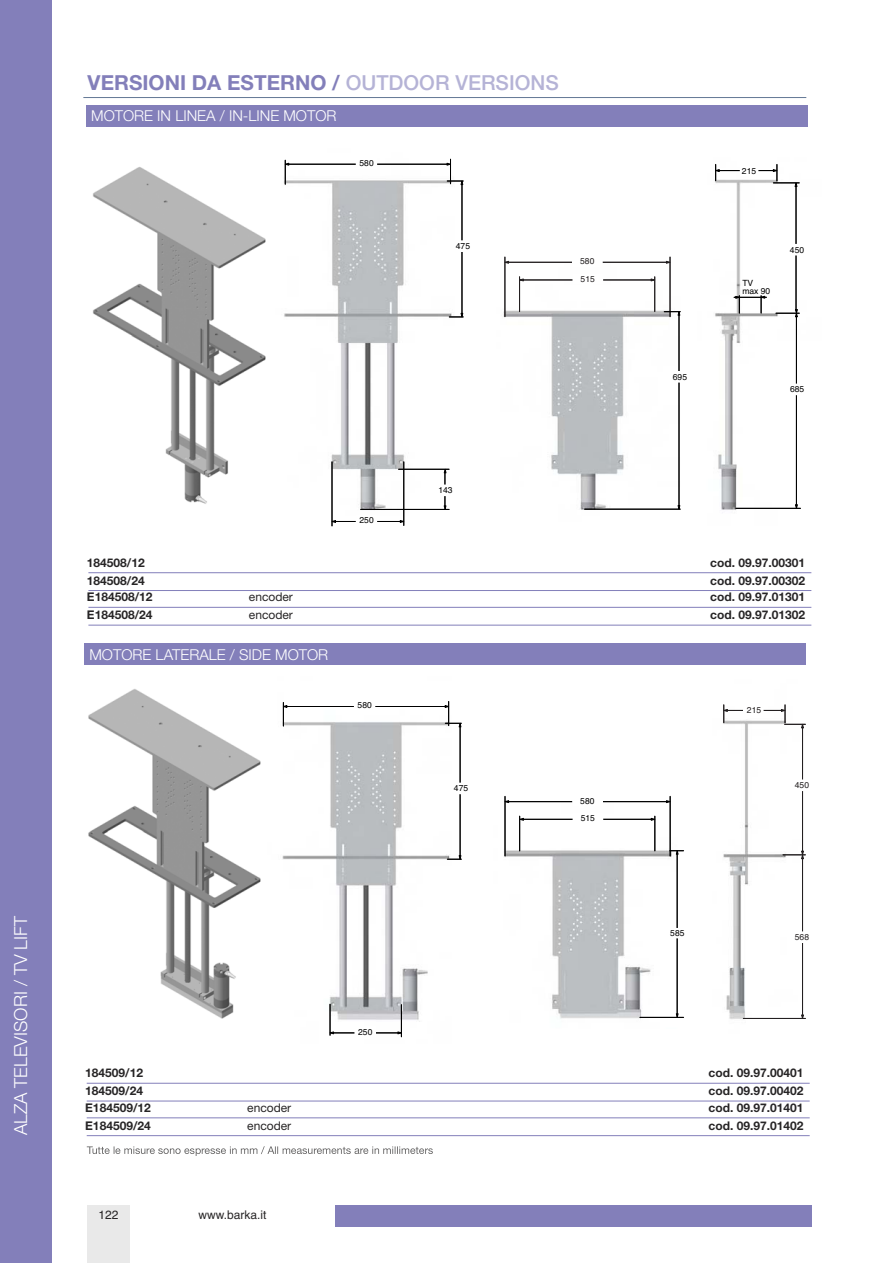
<style>
.page{position:relative;width:893px;height:1263px;background:#fff}
.page>*{position:absolute;margin:0;border:0;box-sizing:border-box;transform-origin:0 0}
.t1{font:700 20.7px "Helvetica Neue LT Std";color:#837fba}
.t2{font:300 18px "Helvetica Neue LT Std";color:#fff}
.t3{font:300 15px "Helvetica Neue LT Std";color:#fff}
.t4{font:700 12px "Helvetica Neue LT Std";color:#272526}
.t5{font:12px "Helvetica Neue LT Std";color:#272526}
.t6{font:12px "Helvetica";color:#272526}
.t7{font:8.55px/17.4px "Helvetica";color:#000}
.t8{font:8.55px/17.4px "Helvetica";color:#231f20}
.s1{font-weight:500;color:#b5b3d6}
</style>
<div class="page">
<img style="left:84px;top:643px;width:200px;height:376px">
<img style="left:504px;top:795px;width:180px;height:224px">
<hr style="left:640px;top:1017px;width:44px;height:1px;background:#000">
<hr style="left:677px;top:854px;width:1px;height:160px;background:#000">
<svg style="left:671px;top:850px;width:13px;height:4px"></svg>
<hr style="left:505px;top:796px;width:1px;height:60px;background:#000">
<hr style="left:670px;top:796px;width:1px;height:60px;background:#000">
<hr style="left:509px;top:801px;width:157px;height:1px;background:#000">
<div style="left:573px;top:796px;width:29px;height:10px;background:#fff"></div>
<hr style="left:523px;top:819px;width:128px;height:1px;background:#000">
<div style="left:573px;top:814px;width:30px;height:9px;background:#fff"></div>
<hr style="left:519px;top:816px;width:1px;height:35px;background:#000">
<hr style="left:654px;top:816px;width:1px;height:35px;background:#000">
<div style="left:669px;top:928px;width:23px;height:10px;background:#fff"></div>
<img style="left:723px;top:704px;width:83px;height:315px">
<hr style="left:802px;top:728px;width:1px;height:124px;background:#231f20">
<hr style="left:727px;top:710px;width:54px;height:1px;background:#231f20">
<svg style="left:723px;top:705px;width:4px;height:18px"></svg>
<svg style="left:781px;top:705px;width:24px;height:23px"></svg>
<hr style="left:743px;top:1018px;width:62px;height:1px;background:#231f20">
<hr style="left:802px;top:858px;width:1px;height:157px;background:#231f20">
<svg style="left:783px;top:851px;width:22px;height:8px"></svg>
<div style="left:797px;top:780px;width:8px;height:11px;background:#fff"></div>
<div style="left:797px;top:932px;width:8px;height:10px;background:#fff"></div>
<div style="left:744px;top:705px;width:19px;height:10px;background:#fff"></div>
<img style="left:268px;top:676px;width:194px;height:362px">
<hr style="left:287px;top:706px;width:158px;height:1px;background:#000">
<svg style="left:283px;top:702px;width:4px;height:24px"></svg>
<hr style="left:460px;top:727px;width:1px;height:129px;background:#000">
<svg style="left:445px;top:701px;width:16px;height:26px"></svg>
<svg style="left:447px;top:856px;width:14px;height:4px"></svg>
<div style="left:456px;top:783px;width:8px;height:11px;background:#fff"></div>
<div style="left:354px;top:700px;width:21px;height:11px;background:#fff"></div>
<hr style="left:330px;top:1004px;width:1px;height:31px;background:#000">
<hr style="left:401px;top:1005px;width:1px;height:32px;background:#000">
<hr style="left:333px;top:1033px;width:65px;height:1px;background:#000">
<div style="left:355px;top:1027px;width:20px;height:10px;background:#fff"></div>
<div style="left:0;top:0;width:52px;height:1263px;background:#837fba"></div>
<div style="left:335px;top:1206px;width:476px;height:21px;background:#837fba"></div>
<div style="left:87px;top:1206px;width:43px;height:57px;background:#e9e9e9"></div>
<hr style="left:83px;top:97px;width:723px;height:1px;background:#637895">
<div style="left:86px;top:105px;width:722px;height:21px;background:#837fba"></div>
<hr style="left:88px;top:625px;width:723px;height:1px;background:#837fba">
<hr style="left:88px;top:607px;width:723px;height:1px;background:#837fba">
<hr style="left:88px;top:590px;width:723px;height:1px;background:#837fba">
<hr style="left:88px;top:572px;width:723px;height:1px;background:#837fba">
<div style="left:84px;top:644px;width:722px;height:21px;background:#837fba"></div>
<hr style="left:87px;top:1135px;width:723px;height:1px;background:#837fba">
<hr style="left:87px;top:1118px;width:723px;height:1px;background:#837fba">
<hr style="left:87px;top:1101px;width:723px;height:1px;background:#837fba">
<hr style="left:87px;top:1083px;width:723px;height:1px;background:#837fba">
<img style="left:93px;top:167px;width:173px;height:337px">
<img style="left:503px;top:256px;width:178px;height:254px">
<hr style="left:505px;top:257px;width:1px;height:60px;background:#231f20">
<hr style="left:670px;top:257px;width:1px;height:60px;background:#231f20">
<hr style="left:508px;top:262px;width:158px;height:1px;background:#231f20">
<div style="left:572px;top:257px;width:30px;height:9px;background:#fff"></div>
<hr style="left:523px;top:280px;width:128px;height:1px;background:#231f20">
<div style="left:573px;top:274px;width:30px;height:10px;background:#fff"></div>
<hr style="left:519px;top:277px;width:1px;height:35px;background:#231f20">
<hr style="left:654px;top:277px;width:1px;height:35px;background:#231f20">
<hr style="left:584px;top:509px;width:96px;height:1px;background:#000">
<hr style="left:679px;top:315px;width:1px;height:191px;background:#000">
<svg style="left:664px;top:311px;width:16px;height:4px"></svg>
<div style="left:675px;top:372px;width:8px;height:10px;background:#fff"></div>
<img style="left:715px;top:169px;width:86px;height:341px">
<hr style="left:796px;top:186px;width:1px;height:124px;background:#000">
<hr style="left:736px;top:508px;width:64px;height:1px;background:#000">
<hr style="left:796px;top:317px;width:1px;height:188px;background:#000">
<svg style="left:776px;top:309px;width:23px;height:8px"></svg>
<hr style="left:719px;top:170px;width:54px;height:1px;background:#000">
<svg style="left:715px;top:164px;width:4px;height:17px"></svg>
<svg style="left:773px;top:164px;width:26px;height:23px"></svg>
<div style="left:792px;top:244px;width:8px;height:11px;background:#fff"></div>
<div style="left:740px;top:166px;width:18px;height:10px;background:#fff"></div>
<div style="left:792px;top:384px;width:8px;height:11px;background:#fff"></div>
<hr style="left:734px;top:297px;width:32px;height:1px;background:#000">
<svg style="left:736px;top:296px;width:4px;height:17px"></svg>
<svg style="left:761px;top:296px;width:4px;height:17px"></svg>
<img style="left:284px;top:158px;width:180px;height:369px">
<hr style="left:289px;top:164px;width:158px;height:1px;background:#000">
<svg style="left:285px;top:160px;width:4px;height:24px"></svg>
<hr style="left:462px;top:185px;width:1px;height:128px;background:#000">
<svg style="left:447px;top:159px;width:16px;height:26px"></svg>
<svg style="left:449px;top:313px;width:14px;height:5px"></svg>
<div style="left:458px;top:241px;width:8px;height:10px;background:#fff"></div>
<div style="left:356px;top:158px;width:21px;height:11px;background:#fff"></div>
<hr style="left:398px;top:469px;width:51px;height:1px;background:#000">
<hr style="left:361px;top:509px;width:88px;height:1px;background:#000">
<hr style="left:445px;top:472px;width:1px;height:35px;background:#000">
<div style="left:441px;top:485px;width:8px;height:11px;background:#fff"></div>
<hr style="left:332px;top:462px;width:1px;height:64px;background:#000">
<hr style="left:403px;top:462px;width:1px;height:64px;background:#000">
<hr style="left:335px;top:521px;width:65px;height:1px;background:#000">
<div style="left:356px;top:515px;width:21px;height:11px;background:#fff"></div>
<svg style="left:87px;top:1146px;width:94px;height:8px"></svg>
<h2 class="t2" style="left:14px;top:1135px;width:221px;rotate:-90deg">ALZA TELEVISORI / TV LIFT</h2>
<h1 class="t1" style="left:88px;top:76px;width:473px">VERSIONI DA ESTERNO / <span class="s1">OUTDOOR VERSIONS</span></h1>
<p class="t3" style="left:91px;top:110px;width:247px">MOTORE IN LINEA / IN-LINE MOTOR</p>
<p class="t7" style="left:359px;top:155px;width:16px">580</p>
<p class="t7" style="left:456px;top:238px;width:16px">475</p>
<p class="t8" style="left:580px;top:254px;width:16px">580<br>515</p>
<p class="t7" style="left:359px;top:513px;width:16px">250</p>
<p class="t7" style="left:438px;top:482px;width:16px">143</p>
<p class="t7" style="left:673px;top:369px;width:16px">695</p>
<p class="t7" style="left:742px;top:163px;width:16px">215</p>
<p class="t7" style="left:742px;top:280px;width:30px;line-height:7.5px">TV max 90</p>
<p class="t7" style="left:790px;top:242px;width:16px">450</p>
<p class="t7" style="left:790px;top:381px;width:16px">685</p>
<p class="t4" style="left:87px;top:558px;width:59px">184508/12</p>
<p class="t4" style="left:710px;top:558px;width:96px">cod. 09.97.00301</p>
<p class="t4" style="left:87px;top:576px;width:59px">184508/24</p>
<p class="t4" style="left:710px;top:576px;width:96px">cod. 09.97.00302</p>
<p class="t4" style="left:87px;top:593px;width:67px">E184508/12</p>
<p class="t5" style="left:249px;top:593px;width:46px">encoder</p>
<p class="t4" style="left:710px;top:593px;width:96px">cod. 09.97.01301</p>
<p class="t4" style="left:87px;top:611px;width:67px">E184508/24</p>
<p class="t5" style="left:249px;top:611px;width:46px">encoder</p>
<p class="t4" style="left:710px;top:611px;width:96px">cod. 09.97.01302</p>
<p class="t3" style="left:89px;top:649px;width:240px">MOTORE LATERALE / SIDE MOTOR</p>
<p class="t7" style="left:358px;top:698px;width:16px">580</p>
<p class="t7" style="left:454px;top:780px;width:16px">475</p>
<p class="t7" style="left:358px;top:1024px;width:16px">250</p>
<p class="t7" style="left:580px;top:793px;width:16px">580<br>515</p>
<p class="t7" style="left:670px;top:925px;width:16px">585</p>
<p class="t8" style="left:747px;top:702px;width:16px">215</p>
<p class="t8" style="left:795px;top:777px;width:16px">450</p>
<p class="t8" style="left:795px;top:929px;width:16px">568</p>
<p class="t4" style="left:85px;top:1069px;width:59px">184509/12</p>
<p class="t4" style="left:708px;top:1069px;width:96px">cod. 09.97.00401</p>
<p class="t4" style="left:85px;top:1086px;width:59px">184509/24</p>
<p class="t4" style="left:708px;top:1086px;width:96px">cod. 09.97.00402</p>
<p class="t4" style="left:85px;top:1103px;width:67px">E184509/12</p>
<p class="t5" style="left:247px;top:1103px;width:46px">encoder</p>
<p class="t4" style="left:708px;top:1103px;width:96px">cod. 09.97.01401</p>
<p class="t4" style="left:85px;top:1121px;width:67px">E184509/24</p>
<p class="t5" style="left:247px;top:1121px;width:46px">encoder</p>
<p class="t4" style="left:708px;top:1121px;width:96px">cod. 09.97.01402</p>
<p class="t6" style="left:98px;top:1210px;width:22px">122</p>
<p class="t6" style="left:198px;top:1210px;width:70px">www.barka.it</p>
</div>
